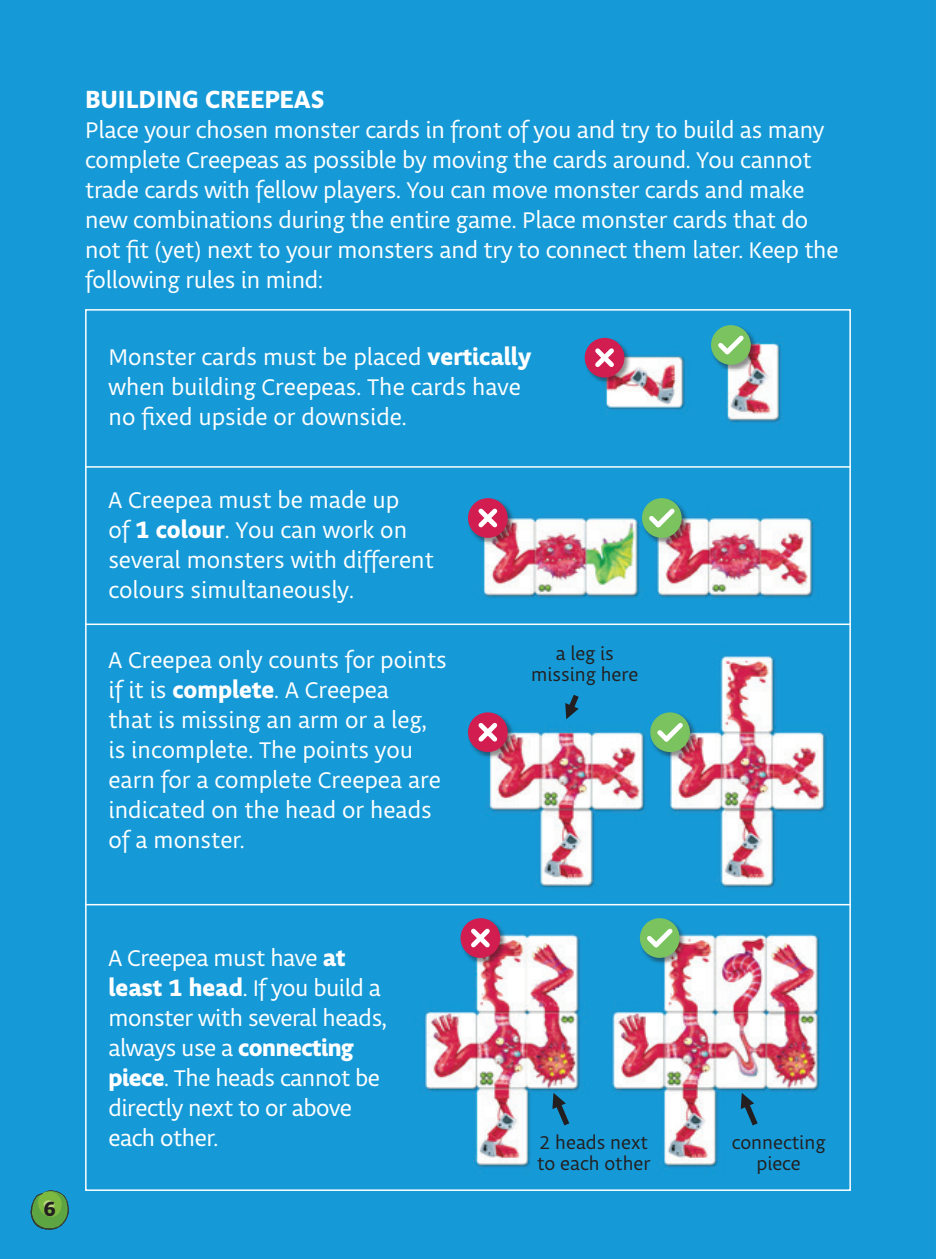
<style>
.page{position:relative;width:936px;height:1259px;background:#fff}
.page>*{position:absolute;margin:0;border:0;box-sizing:border-box;transform-origin:0 0}
.t1{font:700 25.5px "Obliqua Sans";color:#fff}
.t2{font:24px/30px "Obliqua Sans";letter-spacing:-.01em;color:#fff}
.t3{font:700 21px "Obliqua Sans";color:#231f20}
.t4{font:19.5px/21px "Obliqua Sans";color:#231f20;text-align:center}
.s1{font-weight:700}
</style>
<div class="page">
<img style="left:0;top:0;width:935px;height:1259px">
<svg style="left:29px;top:1189px;width:41px;height:41px;background:#509f6d"></svg>
<hr style="left:85px;top:466px;width:765px;height:2px;background:#fff">
<hr style="left:85px;top:623px;width:765px;height:2px;background:#fff">
<hr style="left:85px;top:904px;width:765px;height:1px;background:#fff">
<svg style="left:565px;top:695px;width:13px;height:24px"></svg>
<svg style="left:740px;top:1092px;width:17px;height:33px"></svg>
<svg style="left:552px;top:1092px;width:17px;height:33px"></svg>
<div style="left:641px;top:497px;width:47px;height:47px;background:#231f20;opacity:.5"></div>
<div style="left:642px;top:498px;width:39px;height:40px;background:#7ac35f;border-radius:50%"></div>
<svg style="left:644px;top:504px;width:35px;height:28px"></svg>
<div style="left:467px;top:497px;width:47px;height:47px;background:#231f20;opacity:.5"></div>
<div style="left:468px;top:498px;width:39px;height:40px;background:#d21d51;border-radius:50%"></div>
<svg style="left:478px;top:508px;width:20px;height:20px"></svg>
<div style="left:710px;top:324px;width:47px;height:48px;background:#231f20;opacity:.5"></div>
<div style="left:711px;top:325px;width:39px;height:40px;background:#7ac35f;border-radius:50%"></div>
<svg style="left:713px;top:331px;width:35px;height:28px"></svg>
<div style="left:583px;top:337px;width:48px;height:47px;background:#231f20;opacity:.5"></div>
<div style="left:584px;top:338px;width:40px;height:39px;background:#d21d51;border-radius:50%"></div>
<svg style="left:595px;top:348px;width:19px;height:19px"></svg>
<div style="left:638px;top:917px;width:48px;height:47px;background:#231f20;opacity:.5"></div>
<div style="left:639px;top:918px;width:40px;height:40px;background:#7ac35f;border-radius:50%"></div>
<svg style="left:642px;top:924px;width:35px;height:28px"></svg>
<div style="left:459px;top:917px;width:48px;height:47px;background:#231f20;opacity:.5"></div>
<div style="left:460px;top:918px;width:40px;height:40px;background:#d21d51;border-radius:50%"></div>
<svg style="left:466px;top:924px;width:24px;height:28px"></svg>
<div style="left:649px;top:711px;width:47px;height:48px;background:#231f20;opacity:.5"></div>
<div style="left:650px;top:712px;width:40px;height:40px;background:#7ac35f;border-radius:50%"></div>
<svg style="left:652px;top:718px;width:35px;height:28px"></svg>
<div style="left:467px;top:711px;width:47px;height:48px;background:#231f20;opacity:.5"></div>
<div style="left:468px;top:712px;width:39px;height:40px;background:#d21d51;border-radius:50%"></div>
<svg style="left:478px;top:723px;width:20px;height:19px"></svg>
<p class="t1" style="left:85px;top:85px;width:241px">BUILDING CREEPEAS</p>
<p class="t2" style="left:85px;top:116px;width:755px">Place your chosen monster cards in front of you and try to build as many complete Creepeas as possible by moving the cards around. You cannot trade cards with fellow players. You can move monster cards and make new combinations during the entire game. Place monster cards that do not fit (yet) next to your monsters and try to connect them later. Keep the following rules in mind:</p>
<p class="t2" style="left:108px;top:343px;width:424px">Monster cards must be placed <span class="s1">vertically </span>when building Creepeas. The cards have no fixed upside or downside.</p>
<p class="t2" style="left:108px;top:486px;width:327px">A Creepea must be made up<br>of <span class="s1">1 colour</span>. You can work on several monsters with different colours simultaneously.</p>
<p class="t2" style="left:108px;top:646px;width:340px">A Creepea only counts for points if it is <span class="s1">complete</span>. A Creepea<br>that is missing an arm or a leg, is incomplete. The points you earn for a complete Creepea are indicated on the head or heads of a monster.</p>
<p class="t4" style="left:531px;top:644px;width:109px">a leg is missing here</p>
<p class="t3" style="left:43px;top:1197px;width:14px">6</p>
<p class="t2" style="left:108px;top:944px;width:279px">A Creepea must have <span class="s1">at least 1 head</span>. If you build a monster with several heads, always use a <span class="s1">connecting piece</span>. The heads cannot be directly next to or above each other.</p>
<p class="t4" style="left:537px;top:1133px;width:115px;text-align:left">2 heads next to each other</p>
<p class="t4" style="left:731px;top:1133px;width:95px">connecting piece</p>
</div>
